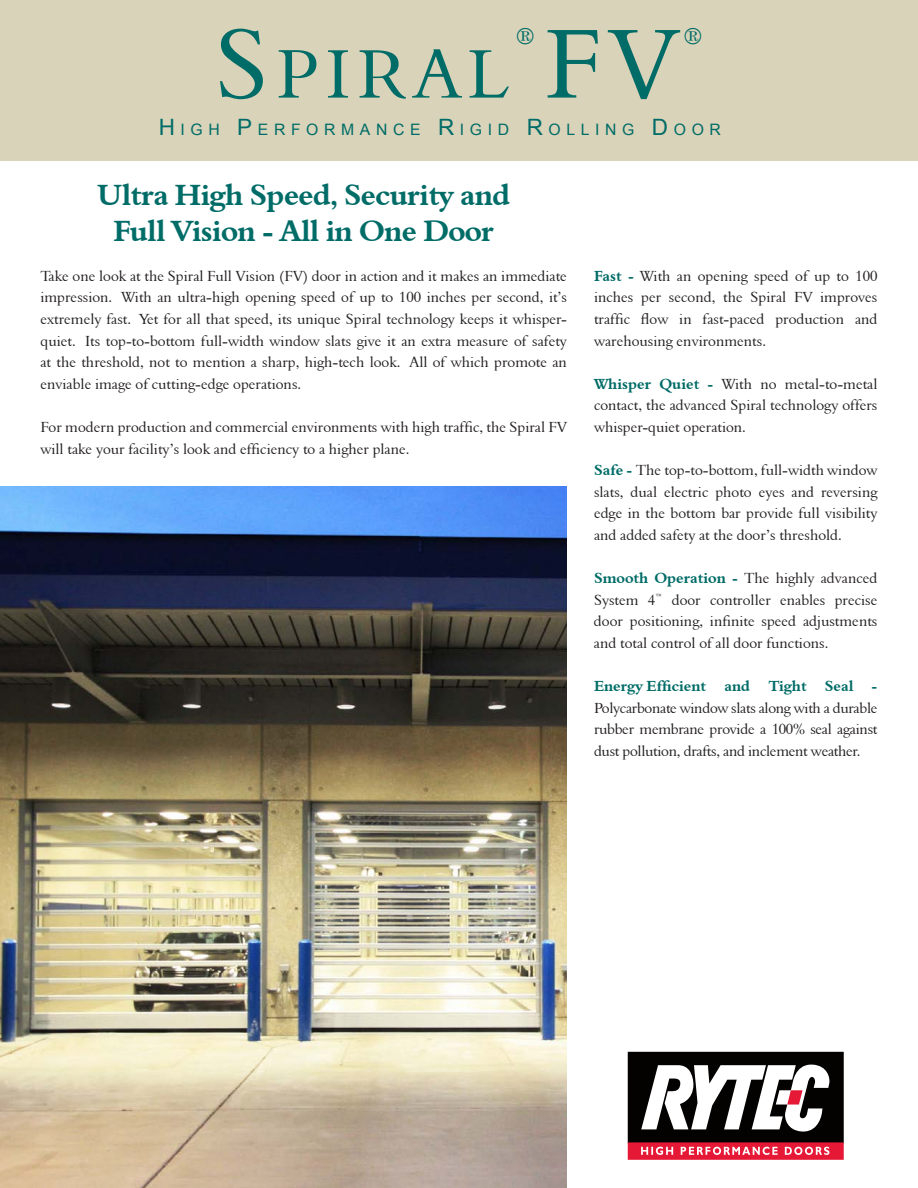
<style>
.page{position:relative;width:918px;height:1188px;background:#fff}
.page>*{position:absolute;margin:0;border:0;box-sizing:border-box;transform-origin:0 0}
.t1{font:101.25px "Aldine 401 BT Roman A";color:#006c67}
.t2{font:70.8px "Aldine 401 BT Roman A";letter-spacing:.1em;color:#006c67}
.t3{font:30px "Aldine 401 BT Bold A";letter-spacing:-.02em;color:#006c67}
.t4{font:24px "Aldine 401 BT Roman A";color:#006c67}
.t5{font:15.75px "Arial";letter-spacing:.355em;color:#006c67}
.t6{font:15px/21.6px "Aldine 401 BT Roman A";color:#231f20;text-align:justify}
.s1{font-size:101.25px}
.s2{font-size:22.5px}
.s3{font-family:"Aldine 401 BT Bold A";color:#006c67}
</style>
<div class="page">
<div style="left:0;top:0;width:918px;height:161px;background:#d9d3b9"></div>
<img style="left:0;top:486px;width:567px;height:702px">
<svg style="left:628px;top:1052px;width:216px;height:108px"></svg>
<h2 class="t2" style="left:215px;top:30px;width:295px"><span class="s1">S</span>piral</h2>
<h3 class="t4" style="left:515px;top:21px;width:21px">®</h3>
<h1 class="t1" style="left:545px;top:2px;width:133px">FV</h1>
<h3 class="t4" style="left:683px;top:21px;width:21px">®</h3>
<p class="t5" style="left:159px;top:119px;width:564px"><span class="s2">H</span>IGH <span class="s2">P</span>ERFORMANCE <span class="s2">R</span> IGID <span class="s2">R</span> OLLING <span class="s2">D</span> OOR</p>
<p class="t3" style="left:97px;top:176px;width:415px">Ultra High Speed, Security and</p>
<p class="t3" style="left:113px;top:212px;width:382px">Full Vision - All in One Door</p>
<p class="t6" style="left:40px;top:265px;width:528px">Take one look at the Spiral Full Vision (FV) door in action and it makes an immediate impression. With an ultra-high opening speed of up to 100 inches per second, it’s extremely fast. Yet for all that speed, its unique Spiral technology keeps it whisper&shy;quiet. Its top-to-bottom full-width window slats give it an extra measure of safety at the threshold, not to mention a sharp, high-tech look. All of which promote an enviable image of cutting-edge operations.</p>
<p class="t6" style="left:40px;top:416px;width:528px">For modern production and commercial environments with high traffic, the Spiral FV will take your facility’s look and efficiency to a higher plane.</p>
<p class="t6" style="left:594px;top:265px;width:285px"><span class="s3">Fast -</span> With an opening speed of up to 100 inches per second, the Spiral FV improves traffic flow in fast-paced production and warehousing environments.</p>
<p class="t6" style="left:594px;top:373px;width:285px"><span class="s3">Whisper Quiet -</span> With no metal-to-metal contact, the advanced Spiral technology offers whisper-quiet operation.</p>
<p class="t6" style="left:594px;top:459px;width:285px"><span class="s3">Safe -</span> The top-to-bottom, full-width window slats, dual electric photo eyes and reversing edge in the bottom bar provide full visibility and added safety at the door’s threshold.</p>
<p class="t6" style="left:594px;top:567px;width:285px"><span class="s3">Smooth Operation -</span> The highly advanced System 4<sup>™</sup> door controller enables precise door positioning, infinite speed adjustments and total control of all door functions.</p>
<p class="t6" style="left:594px;top:675px;width:285px"><span class="s3">Energy Efficient and Tight Seal - </span>Polycarbonate window slats along with a durable rubber membrane provide a 100% seal against dust pollution, drafts, and inclement weather.</p>
</div>
